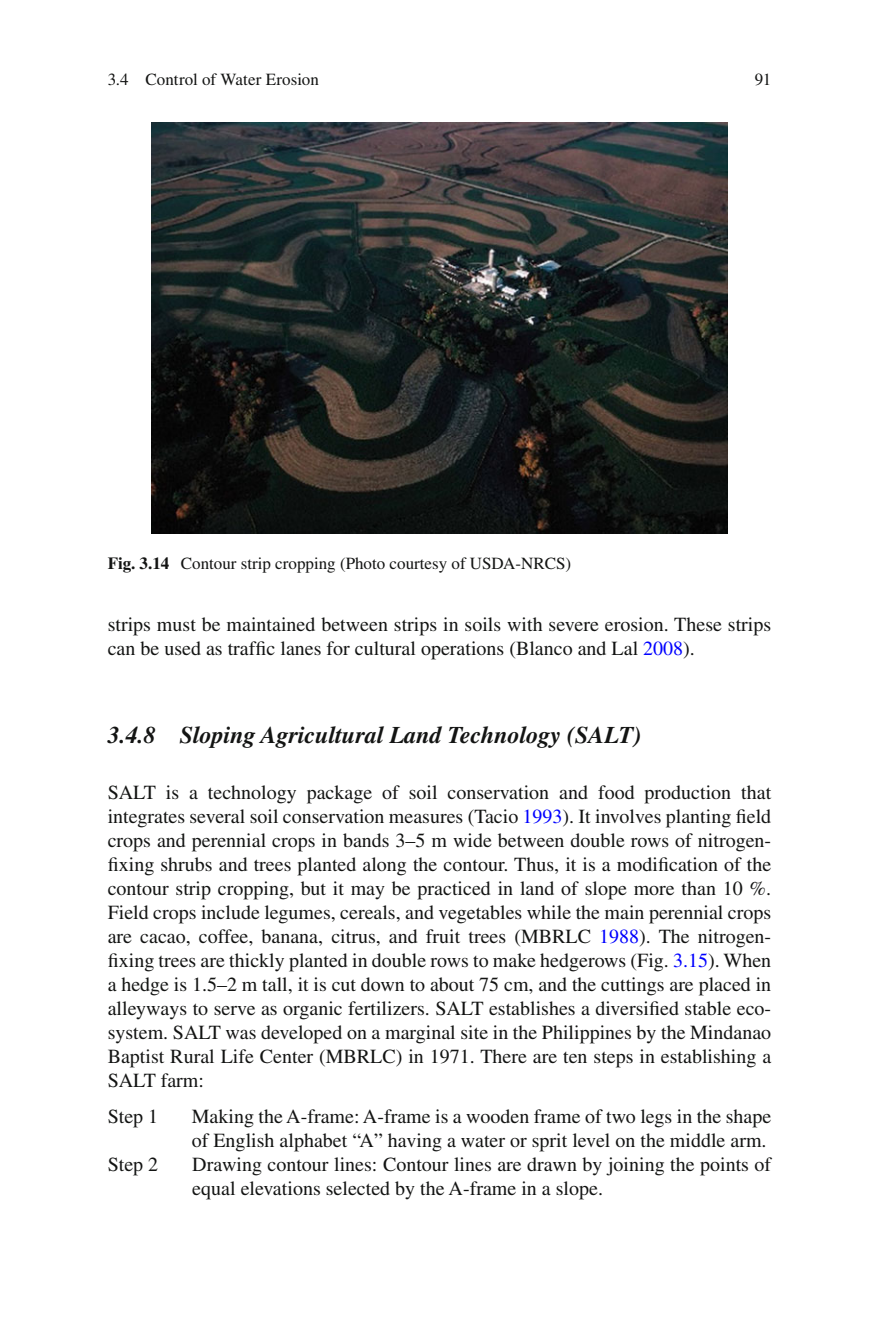
<style>
.page{position:relative;width:879px;height:1333px;background:#fff}
.page>*{position:absolute;margin:0;border:0;box-sizing:border-box;transform-origin:0 0}
.t1{font:italic 700 24px "Times";color:#131413}
.t2{font:20px/24px "Times";color:#131413}
.t3{font:17px "Times";color:#131413}
.s1{font-weight:700}
.s2{color:#00f}
</style>
<div class="page">
<img style="left:151px;top:122px;width:576px;height:412px">
<p class="t3" style="left:108px;top:73px;width:213px">3.4 Control of Water Erosion</p>
<p class="t3" style="left:755px;top:73px;width:18px">91</p>
<p class="t3" style="left:108px;top:557px;width:465px"><span class="s1">Fig. 3.14</span> Contour strip cropping (Photo courtesy of USDA-NRCS)</p>
<p class="t2" style="left:108px;top:613px;width:665px">strips must be maintained between strips in soils with severe erosion. These strips can be used as traffic lanes for cultural operations (Blanco and Lal <span class="s2">2008</span> ).</p>
<p class="t1" style="left:108px;top:725px;width:535px">3.4.8 Sloping Agricultural Land Technology (SALT)</p>
<p class="t2" style="left:108px;top:781px;width:665px;text-align:justify">SALT is a technology package of soil conservation and food production that integrates several soil conservation measures (Tacio <span class="s2">1993</span> ). It involves planting field crops and perennial crops in bands 3–5 m wide between double rows of nitrogen&shy;fixing shrubs and trees planted along the contour. Thus, it is a modification of the contour strip cropping, but it may be practiced in land of slope more than 10 %.<br>Field crops include legumes, cereals, and vegetables while the main perennial crops are cacao, coffee, banana, citrus, and fruit trees (MBRLC <span class="s2">1988</span> ). The nitrogen&shy;fixing trees are thickly planted in double rows to make hedgerows (Fig. <span class="s2">3.15</span> ). When a hedge is 1.5–2 m tall, it is cut down to about 75 cm, and the cuttings are placed in alleyways to serve as organic fertilizers. SALT establishes a diversified stable eco&shy;system. SALT was developed on a marginal site in the Philippines by the Mindanao Baptist Rural Life Center (MBRLC) in 1971. There are ten steps in establishing a SALT farm:</p>
<p class="t2" style="left:108px;top:1105px;width:52px">Step 1</p>
<p class="t2" style="left:192px;top:1105px;width:581px">Making the A-frame: A-frame is a wooden frame of two legs in the shape of English alphabet “A” having a water or sprit level on the middle arm.</p>
<p class="t2" style="left:108px;top:1153px;width:52px">Step 2</p>
<p class="t2" style="left:192px;top:1153px;width:580px">Drawing contour lines: Contour lines are drawn by joining the points of equal elevations selected by the A-frame in a slope.</p>
</div>
